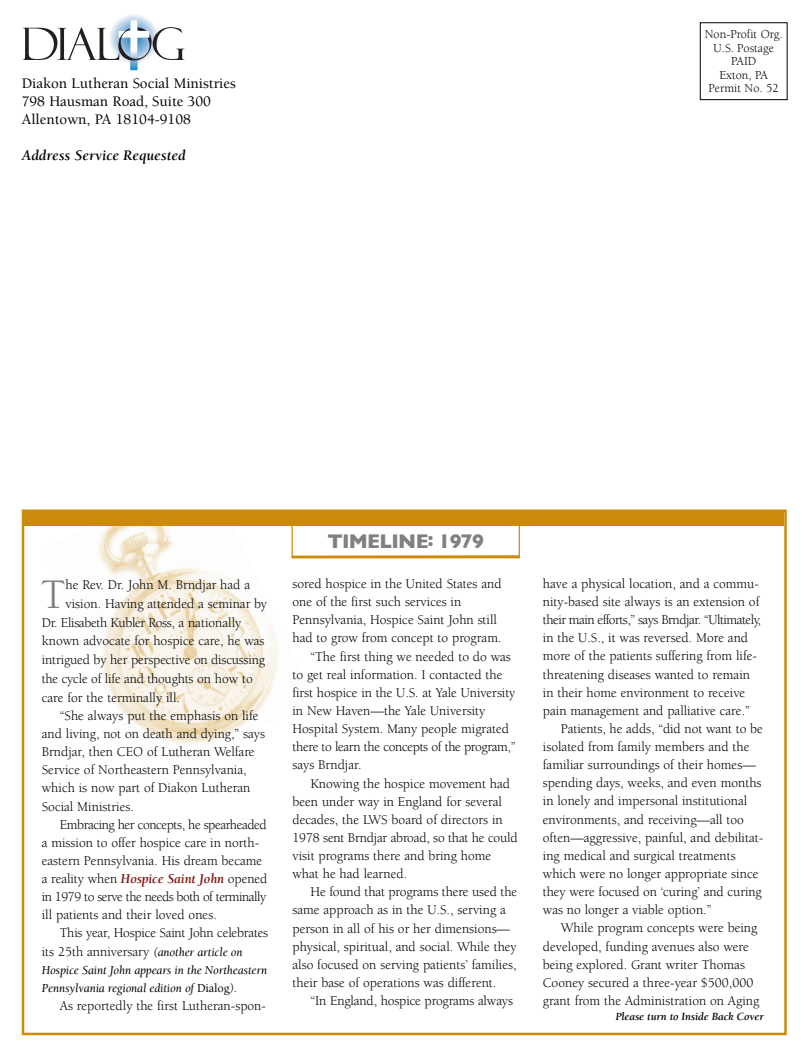
<style>
.page{position:relative;width:810px;height:1058px;background:#fff}
.page>*{position:absolute;margin:0;border:0;box-sizing:border-box;transform-origin:0 0}
.t1{font:43.25px "Berkeley";color:#808080}
.t2{font:700 20px "Gill Sans";letter-spacing:-.035em;color:#808080}
.t3{font:500 15px/18px "Berkeley";color:#000}
.t4{font:italic 700 15px "Berkeley";color:#000}
.t5{font:13.75px "Berkeley";color:#000}
.t6{font:13.75px "Berkeley";letter-spacing:-.035em;color:#000}
.t7{font:13.75px "Berkeley";letter-spacing:-.025em;color:#000}
.t8{font:13.75px "Berkeley";letter-spacing:-.03em;color:#000}
.t9{font:italic 12.5px/18.1px "Berkeley";letter-spacing:-.01em;color:#000}
.t10{font:12.5px/13.5px "Berkeley";color:#000;text-align:center}
.t11{font:italic 700 11.25px "Berkeley";letter-spacing:-.01em;color:#000}
.s1{font-weight:700;font-style:italic;color:#7d0f0b}
.s2{font-style:italic;font-size:12.5px}
.s3{font-weight:500;font-style:normal}
</style>
<div class="page">
<img style="left:41px;top:525px;width:271px;height:219px">
<svg style="left:107px;top:13px;width:54px;height:53px"></svg>
<svg style="left:23px;top:20px;width:161px;height:50px"></svg>
<div style="left:700px;top:22px;width:87px;height:78px;border:1px solid #000"></div>
<div style="left:292px;top:515px;width:227px;height:42px;background:#fff"></div>
<hr style="left:292px;top:555px;width:227px;height:3px;background:#cc8a0d">
<div style="left:23px;top:511px;width:761px;height:14px;background:#cc8a0d"></div>
<p class="t3" style="left:22px;top:75px;width:216px">Diakon Lutheran Social Ministries</p>
<p class="t3" style="left:22px;top:93px;width:191px">798 Hausman Road, Suite 300<br>Allentown, PA 18104-9108</p>
<p class="t4" style="left:22px;top:149px;width:165px">Address Service Requested</p>
<p class="t10" style="left:705px;top:29px;width:79px">Non-Profit Org.<br>U.S. Postage<br>PAID<br>Exton, PA</p>
<p class="t10" style="left:709px;top:83px;width:72px">Permit No. 52</p>
<h1 class="t1" style="left:41px;top:577px;width:26px">T</h1>
<p class="t5" style="left:66px;top:579px;width:186px">he Rev. Dr. John M. Brndjar had a</p>
<p class="t5" style="left:66px;top:598px;width:203px">vision. Having attended a seminar by</p>
<p class="t7" style="left:42px;top:617px;width:201px">Dr. Elisabeth Kubler Ross, a nationally</p>
<p class="t5" style="left:42px;top:635px;width:224px">known advocate for hospice care, he was</p>
<p class="t5" style="left:42px;top:654px;width:225px">intrigued by her perspective on discussing</p>
<p class="t5" style="left:42px;top:673px;width:213px">the cycle of life and thoughts on how to</p>
<p class="t5" style="left:42px;top:692px;width:140px">care for the terminally ill.</p>
<p class="t5" style="left:60px;top:710px;width:200px">“She always put the emphasis on life</p>
<p class="t5" style="left:42px;top:728px;width:225px">and living, not on death and dying,” says</p>
<p class="t5" style="left:42px;top:746px;width:214px">Brndjar, then CEO of Lutheran Welfare</p>
<p class="t5" style="left:42px;top:764px;width:206px">Service of Northeastern Pennsylvania,</p>
<p class="t5" style="left:42px;top:782px;width:210px">which is now part of Diakon Lutheran</p>
<p class="t5" style="left:42px;top:800px;width:94px">Social Ministries.</p>
<p class="t8" style="left:60px;top:819px;width:208px">Embracing her concepts, he spearheaded</p>
<p class="t5" style="left:42px;top:837px;width:219px">a mission to offer hospice care in north-</p>
<p class="t5" style="left:42px;top:855px;width:222px">eastern Pennsylvania. His dream became</p>
<p class="t5" style="left:42px;top:873px;width:227px">a reality when <span class="s1">Hospice Saint John</span> opened</p>
<p class="t6" style="left:42px;top:891px;width:226px">in 1979 to serve the needs both of terminally</p>
<p class="t5" style="left:42px;top:909px;width:177px">ill patients and their loved ones.</p>
<p class="t5" style="left:60px;top:927px;width:210px">This year, Hospice Saint John celebrates</p>
<p class="t5" style="left:42px;top:945px;width:202px">its 25th anniversary <span class="s2">(another article on</span></p>
<p class="t9" style="left:42px;top:961px;width:227px">Hospice Saint John appears in the Northeastern<br>Pennsylvania regional edition of <span class="s3">Dialog</span>).</p>
<p class="t5" style="left:60px;top:1000px;width:208px">As reportedly the first Lutheran-spon-</p>
<h2 class="t2" style="left:327px;top:529px;width:158px">TIMELINE: 1979</h2>
<p class="t5" style="left:293px;top:578px;width:211px">sored hospice in the United States and</p>
<p class="t5" style="left:293px;top:596px;width:170px">one of the first such services in</p>
<p class="t5" style="left:293px;top:614px;width:206px">Pennsylvania, Hospice Saint John still</p>
<p class="t5" style="left:293px;top:632px;width:211px">had to grow from concept to program.</p>
<p class="t5" style="left:311px;top:651px;width:202px">“The first thing we needed to do was</p>
<p class="t5" style="left:293px;top:669px;width:211px">to get real information. I contacted the</p>
<p class="t5" style="left:293px;top:687px;width:224px">first hospice in the U.S. at Yale University</p>
<p class="t5" style="left:293px;top:705px;width:194px">in New Haven—the Yale University</p>
<p class="t5" style="left:293px;top:723px;width:218px">Hospital System. Many people migrated</p>
<p class="t7" style="left:293px;top:741px;width:224px">there to learn the concepts of the program,”</p>
<p class="t5" style="left:293px;top:759px;width:71px">says Brndjar.</p>
<p class="t5" style="left:311px;top:777px;width:201px">Knowing the hospice movement had</p>
<p class="t5" style="left:293px;top:796px;width:211px">been under way in England for several</p>
<p class="t5" style="left:293px;top:814px;width:212px">decades, the LWS board of directors in</p>
<p class="t5" style="left:293px;top:832px;width:227px">1978 sent Brndjar abroad, so that he could</p>
<p class="t5" style="left:293px;top:850px;width:200px">visit programs there and bring home</p>
<p class="t5" style="left:293px;top:868px;width:116px">what he had learned.</p>
<p class="t5" style="left:311px;top:886px;width:208px">He found that programs there used the</p>
<p class="t5" style="left:293px;top:904px;width:215px">same approach as in the U.S., serving a</p>
<p class="t5" style="left:293px;top:922px;width:219px">person in all of his or her dimensions—</p>
<p class="t5" style="left:293px;top:941px;width:226px">physical, spiritual, and social. While they</p>
<p class="t5" style="left:293px;top:959px;width:226px">also focused on serving patients’ families,</p>
<p class="t5" style="left:293px;top:977px;width:205px">their base of operations was different.</p>
<p class="t5" style="left:311px;top:995px;width:204px">“In England, hospice programs always</p>
<p class="t5" style="left:543px;top:578px;width:218px">have a physical location, and a commu-</p>
<p class="t5" style="left:543px;top:596px;width:218px">nity-based site always is an extension of</p>
<p class="t6" style="left:543px;top:614px;width:220px">their main efforts,” says Brndjar. “Ultimately,</p>
<p class="t5" style="left:543px;top:632px;width:207px">in the U.S., it was reversed. More and</p>
<p class="t5" style="left:543px;top:650px;width:216px">more of the patients suffering from life-</p>
<p class="t5" style="left:543px;top:669px;width:209px">threatening diseases wanted to remain</p>
<p class="t5" style="left:543px;top:687px;width:204px">in their home environment to receive</p>
<p class="t5" style="left:543px;top:705px;width:209px">pain management and palliative care.”</p>
<p class="t5" style="left:561px;top:723px;width:204px">Patients, he adds, “did not want to be</p>
<p class="t5" style="left:543px;top:741px;width:208px">isolated from family members and the</p>
<p class="t5" style="left:543px;top:759px;width:214px">familiar surroundings of their homes—</p>
<p class="t5" style="left:543px;top:777px;width:220px">spending days, weeks, and even months</p>
<p class="t5" style="left:543px;top:795px;width:206px">in lonely and impersonal institutional</p>
<p class="t5" style="left:543px;top:814px;width:203px">environments, and receiving—all too</p>
<p class="t5" style="left:543px;top:832px;width:222px">often—aggressive, painful, and debilitat-</p>
<p class="t5" style="left:543px;top:850px;width:194px">ing medical and surgical treatments</p>
<p class="t5" style="left:543px;top:868px;width:217px">which were no longer appropriate since</p>
<p class="t5" style="left:543px;top:886px;width:220px">they were focused on ‘curing’ and curing</p>
<p class="t5" style="left:543px;top:904px;width:170px">was no longer a viable option.”</p>
<p class="t5" style="left:561px;top:922px;width:198px">While program concepts were being</p>
<p class="t5" style="left:543px;top:940px;width:208px">developed, funding avenues also were</p>
<p class="t5" style="left:543px;top:959px;width:204px">being explored. Grant writer Thomas</p>
<p class="t5" style="left:543px;top:977px;width:212px">Cooney secured a three-year $500,000</p>
<p class="t5" style="left:543px;top:995px;width:218px">grant from the Administration on Aging</p>
<p class="t11" style="left:616px;top:1012px;width:150px">Please turn to Inside Back Cover</p>
</div>
